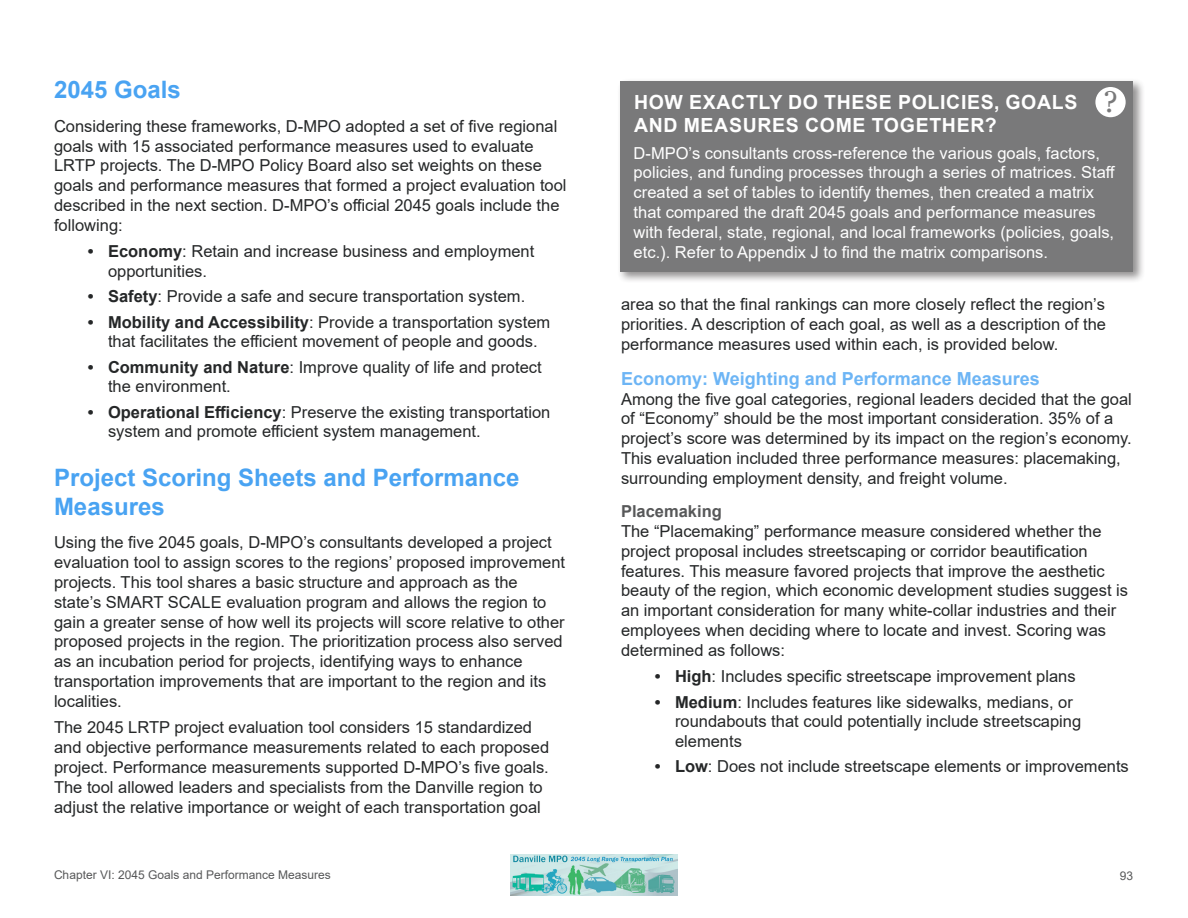
<style>
.page{position:relative;width:1188px;height:918px;background:#fff}
.page>*{position:absolute;margin:0;border:0;box-sizing:border-box;transform-origin:0 0}
.Insert_Body_text{font:30px "Georgia";color:#79797a}
.Header_1{font:700 24px/28.8px "Arial";color:#49a3f2}
.Insert_Title{font:700 19.5px/23.4px "Arial";letter-spacing:.035em;color:#fff}
.Header_2{font:700 18px "Arial";color:#6db5f5}
.Body_text{font:16.5px/19.8px "Arial";color:#252728}
.Insert_Body_text-2{font:16.5px/19.8px "Arial";color:#fff}
.Header_3{font:700 16.5px "Arial";color:#575859}
.t1{font:12px "Arial";color:#575859}
.s1{font-weight:700}
</style>
<div class="page">
<img style="left:511px;top:855px;width:166px;height:41px">
<div style="left:617px;top:78px;width:529px;height:206px;background:#231f20;opacity:.5"></div>
<div style="left:620px;top:81px;width:513px;height:190px;background:#79797a"></div>
<div style="left:1095px;top:87px;width:31px;height:30px;background:#fff;border-radius:50%"></div>
<p class="Header_1" style="left:54px;top:76px;width:128px">2045 Goals</p>
<p class="Body_text" style="left:54px;top:116px;width:514px">Considering these frameworks, D-MPO adopted a set of five regional goals with 15 associated performance measures used to evaluate LRTP projects. The D-MPO Policy Board also set weights on these goals and performance measures that formed a project evaluation tool described in the next section. D-MPO’s official 2045 goals include the following:</p>
<p class="Body_text" style="left:108px;top:242px;width:428px;text-indent:-20px"><span class="s1">• Economy</span>: Retain and increase business and employment opportunities.</p>
<p class="Body_text" style="left:88px;top:287px;width:439px"><span class="s1">• Safety</span>: Provide a safe and secure transportation system.</p>
<p class="Body_text" style="left:88px;top:312px;width:464px;text-align:center"><span class="s1">• Mobility and Accessibility</span>: Provide a transportation system that facilitates the efficient movement of people and goods.</p>
<p class="Body_text" style="left:108px;top:357px;width:435px;text-indent:-20px"><span class="s1">• Community and Nature</span>: Improve quality of life and protect the environment.</p>
<p class="Body_text" style="left:108px;top:402px;width:444px;text-indent:-20px"><span class="s1">• Operational Efficiency</span>: Preserve the existing transportation system and promote efficient system management.</p>
<p class="Header_1" style="left:54px;top:464px;width:467px">Project Scoring Sheets and Performance<br>Measures</p>
<p class="Body_text" style="left:54px;top:533px;width:513px">Using the five 2045 goals, D-MPO’s consultants developed a project evaluation tool to assign scores to the regions’ proposed improvement projects. This tool shares a basic structure and approach as the state’s SMART SCALE evaluation program and allows the region to gain a greater sense of how well its projects will score relative to other proposed projects in the region. The prioritization process also served as an incubation period for projects, identifying ways to enhance transportation improvements that are important to the region and its localities.</p>
<p class="Body_text" style="left:54px;top:718px;width:497px">The 2045 LRTP project evaluation tool considers 15 standardized and objective performance measurements related to each proposed project. Performance measurements supported D-MPO’s five goals.<br>The tool allowed leaders and specialists from the Danville region to adjust the relative importance or weight of each transportation goal</p>
<p class="Insert_Body_text" style="left:1103px;top:84px;width:16px">?</p>
<p class="Insert_Title" style="left:634px;top:90px;width:445px">HOW EXACTLY DO THESE POLICIES, GOALS<br>AND MEASURES COME TOGETHER?</p>
<p class="Insert_Body_text-2" style="left:634px;top:143px;width:483px">D-MPO’s consultants cross-reference the various goals, factors, policies, and funding processes through a series of matrices. Staff created a set of tables to identify themes, then created a matrix that compared the draft 2045 goals and performance measures with federal, state, regional, and local frameworks (policies, goals, etc.). Refer to Appendix J to find the matrix comparisons.</p>
<p class="Body_text" style="left:621px;top:294px;width:487px;text-align:justify">area so that the final rankings can more closely reflect the region’s priorities. A description of each goal, as well as a description of the performance measures used within each, is provided below.</p>
<p class="Header_2" style="left:621px;top:366px;width:420px">Economy: Weighting and Performance Measures</p>
<p class="Body_text" style="left:621px;top:389px;width:512px">Among the five goal categories, regional leaders decided that the goal of “Economy” should be the most important consideration. 35% of a project’s score was determined by its impact on the region’s economy.<br>This evaluation included three performance measures: placemaking, surrounding employment density, and freight volume.</p>
<p class="Header_3" style="left:621px;top:500px;width:102px">Placemaking</p>
<p class="Body_text" style="left:621px;top:521px;width:509px">The “Placemaking” performance measure considered whether the project proposal includes streetscaping or corridor beautification features. This measure favored projects that improve the aesthetic beauty of the region, which economic development studies suggest is an important consideration for many white-collar industries and their employees when deciding where to locate and invest. Scoring was determined as follows:</p>
<p class="Body_text" style="left:655px;top:667px;width:422px"><span class="s1">• High</span>: Includes specific streetscape improvement plans</p>
<p class="Body_text" style="left:675px;top:692px;width:408px;text-indent:-20px"><span class="s1">• Medium</span>: Includes features like sidewalks, medians, or roundabouts that could potentially include streetscaping elements</p>
<p class="Body_text" style="left:655px;top:757px;width:476px"><span class="s1">• Low</span>: Does not include streetscape elements or improvements</p>
<p class="t1" style="left:54px;top:867px;width:278px">Chapter VI: 2045 Goals and Performance Measures</p>
<p class="t1" style="left:1120px;top:867px;width:15px">93</p>
</div>
